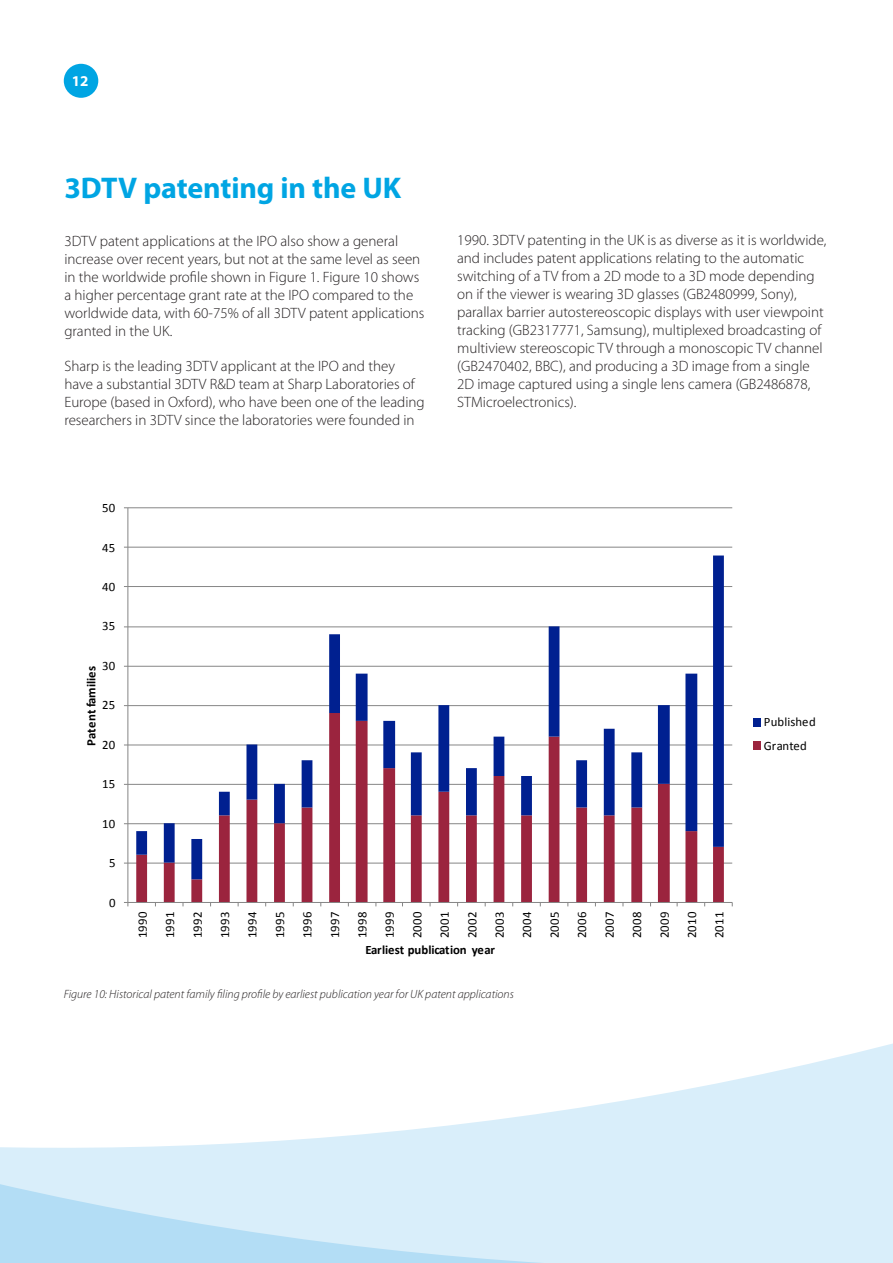
<style>
.page{position:relative;width:893px;height:1263px;background:#fff}
.page>*{position:absolute;margin:0;border:0;box-sizing:border-box;transform-origin:0 0}
.t1{font:700 30px "Myriad Pro";letter-spacing:-.005em;color:#00a5e3}
.t2{font:300 15px/18px "Myriad Pro";color:#231f20}
.t3{font:700 15px "Myriad Pro";color:#fff}
.t4{font:12.75px/27.5px "Calibri";letter-spacing:.03em;color:#000;text-align:justify}
.t5{font:700 12.75px "Calibri";letter-spacing:-.015em;color:#000}
.t6{font:italic 300 12px "Myriad Pro";color:#231f20}
</style>
<div class="page">
<div style="left:64px;top:64px;width:34px;height:34px;background:#00a5e3;border-radius:50%"></div>
<hr style="left:128px;top:862px;width:604px;height:1px;background:#868686">
<hr style="left:128px;top:823px;width:604px;height:1px;background:#868686">
<hr style="left:128px;top:784px;width:604px;height:1px;background:#868686">
<hr style="left:128px;top:744px;width:604px;height:1px;background:#868686">
<hr style="left:128px;top:705px;width:604px;height:1px;background:#868686">
<hr style="left:128px;top:666px;width:604px;height:1px;background:#868686">
<hr style="left:128px;top:626px;width:604px;height:1px;background:#868686">
<hr style="left:128px;top:586px;width:604px;height:1px;background:#868686">
<hr style="left:128px;top:547px;width:604px;height:1px;background:#868686">
<hr style="left:128px;top:507px;width:604px;height:1px;background:#868686">
<svg style="left:136px;top:879px;width:588px;height:23px"></svg>
<svg style="left:136px;top:555px;width:588px;height:324px"></svg>
<hr style="left:127px;top:508px;width:1px;height:394px;background:#868686">
<hr style="left:128px;top:902px;width:604px;height:1px;background:#868686">
<div style="left:753px;top:718px;width:8px;height:9px;background:#002090"></div>
<div style="left:753px;top:741px;width:8px;height:9px;background:#9b243e"></div>
<svg style="left:0;top:1043px;width:893px;height:220px;fill:#d9eefa"></svg>
<p class="t3" style="left:72px;top:72px;width:18px">12</p>
<h2 class="t1" style="left:64px;top:168px;width:338px">3DTV patenting in the UK</h2>
<p class="t2" style="left:64px;top:232px;width:361px">3DTV patent applications at the IPO also show a general increase over recent years, but not at the same level as seen in the worldwide profile shown in Figure 1. Figure 10 shows a higher percentage grant rate at the IPO compared to the worldwide data, with 60-75% of all 3DTV patent applications granted in the UK.</p>
<p class="t2" style="left:64px;top:357px;width:362px">Sharp is the leading 3DTV applicant at the IPO and they have a substantial 3DTV R&amp;D team at Sharp Laboratories of Europe (based in Oxford), who have been one of the leading researchers in 3DTV since the laboratories were founded in</p>
<p class="t4" style="left:102px;top:494px;width:15px">50</p>
<p class="t4" style="left:102px;top:533px;width:15px">45</p>
<p class="t4" style="left:102px;top:572px;width:15px">40</p>
<p class="t4" style="left:102px;top:612px;width:15px">35</p>
<p class="t4" style="left:102px;top:651px;width:15px">30</p>
<p class="t5" style="left:83px;top:746px;width:81px;rotate:-90deg">Patent families</p>
<p class="t4" style="left:102px;top:691px;width:15px">25</p>
<p class="t4" style="left:102px;top:730px;width:15px">20</p>
<p class="t4" style="left:102px;top:770px;width:15px">15</p>
<p class="t4" style="left:102px;top:809px;width:15px">10</p>
<p class="t4" style="left:109px;top:848px;width:8px">5</p>
<p class="t4" style="left:109px;top:888px;width:8px">0</p>
<p class="t2" style="left:457px;top:231px;width:371px">1990. 3DTV patenting in the UK is as diverse as it is worldwide, and includes patent applications relating to the automatic switching of a TV from a 2D mode to a 3D mode depending on if the viewer is wearing 3D glasses (GB2480999, Sony), parallax barrier autostereoscopic displays with user viewpoint tracking (GB2317771, Samsung), multiplexed broadcasting of multiview stereoscopic TV through a monoscopic TV channel (GB2470402, BBC), and producing a 3D image from a single 2D image captured using a single lens camera (GB2486878, STMicroelectronics).</p>
<p class="t4" style="left:764px;top:709px;width:53px;line-height:23.7px">Published<br>Granted</p>
<p class="t4" style="left:128px;top:938px;width:29px;rotate:-90deg">1990<br>1991<br>1992<br>1993<br>1994<br>1995<br>1996<br>1997<br>1998<br>1999<br>2000<br>2001<br>2002<br>2003<br>2004<br>2005<br>2006<br>2007<br>2008<br>2009<br>2010<br>2011</p>
<p class="t5" style="left:365px;top:942px;width:131px">Earliest publication year</p>
<p class="t6" style="left:64px;top:986px;width:452px">Figure 10: Historical patent family filing profile by earliest publication year for UK patent applications</p>
</div>
